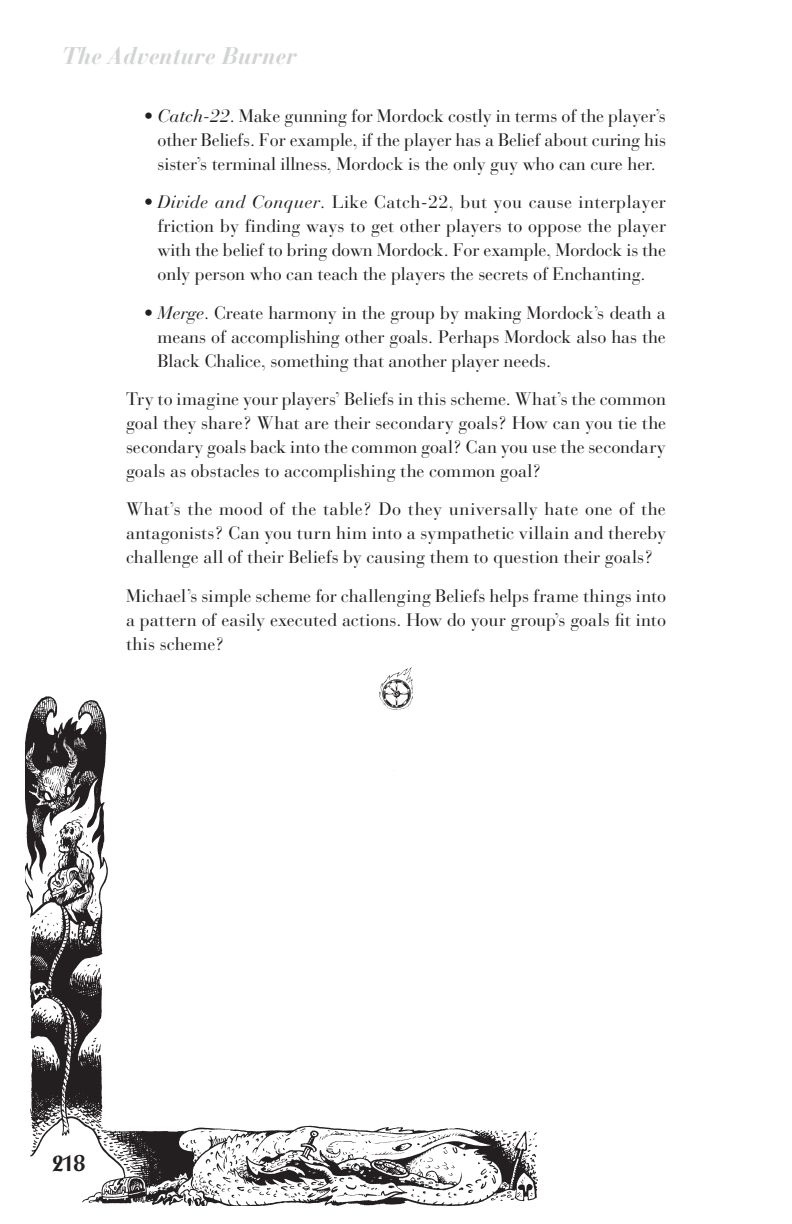
<style>
.page{position:relative;width:792px;height:1224px;background:#fff}
.page>*{position:absolute;margin:0;border:0;box-sizing:border-box;transform-origin:0 0}
.t1{font:24px "Bauer Bodoni Bold Italic Os F";color:#d1d3d4}
.t2{font:500 24px "Post Antiqua BE";color:#231f20}
.t3{font:18px/24px "Bauer Bodoni";letter-spacing:-.005em;color:#231f20;text-align:justify}
.s1{font-style:italic}
</style>
<div class="page">
<img style="left:26px;top:696px;width:512px;height:510px">
<img style="left:379px;top:668px;width:34px;height:41px">
<h1 class="t1" style="left:62px;top:47px;width:237px">The Adventure Burner</h1>
<p class="t3" style="left:158px;top:106px;width:510px;text-indent:-14px">• <span class="s1">Catch-22</span>. Make gunning for Mordock costly in terms of the player’s other Beliefs. For example, if the player has a Belief about curing his sister’s terminal illness, Mordock is the only guy who can cure her.</p>
<p class="t3" style="left:158px;top:192px;width:510px;text-indent:-14px">• <span class="s1">Divide and Conquer</span>. Like Catch-22, but you cause interplayer friction by finding ways to get other players to oppose the player with the belief to bring down Mordock. For example, Mordock is the only person who can teach the players the secrets of Enchanting.</p>
<p class="t3" style="left:158px;top:302px;width:510px;text-indent:-14px">• <span class="s1">Merge</span>. Create harmony in the group by making Mordock’s death a means of accomplishing other goals. Perhaps Mordock also has the Black Chalice, something that another player needs.</p>
<p class="t3" style="left:126px;top:389px;width:542px">Try to imagine your players’ Beliefs in this scheme. What’s the common goal they share? What are their secondary goals? How can you tie the secondary goals back into the common goal? Can you use the secondary goals as obstacles to accomplishing the common goal?</p>
<p class="t3" style="left:126px;top:499px;width:542px">What’s the mood of the table? Do they universally hate one of the antagonists? Can you turn him into a sympathetic villain and thereby challenge all of their Beliefs by causing them to question their goals?</p>
<p class="t3" style="left:126px;top:586px;width:542px">Michael’s simple scheme for challenging Beliefs helps frame things into a pattern of easily executed actions. How do your group’s goals fit into this scheme?</p>
<h1 class="t2" style="left:52px;top:1154px;width:35px">218</h1>
</div>
